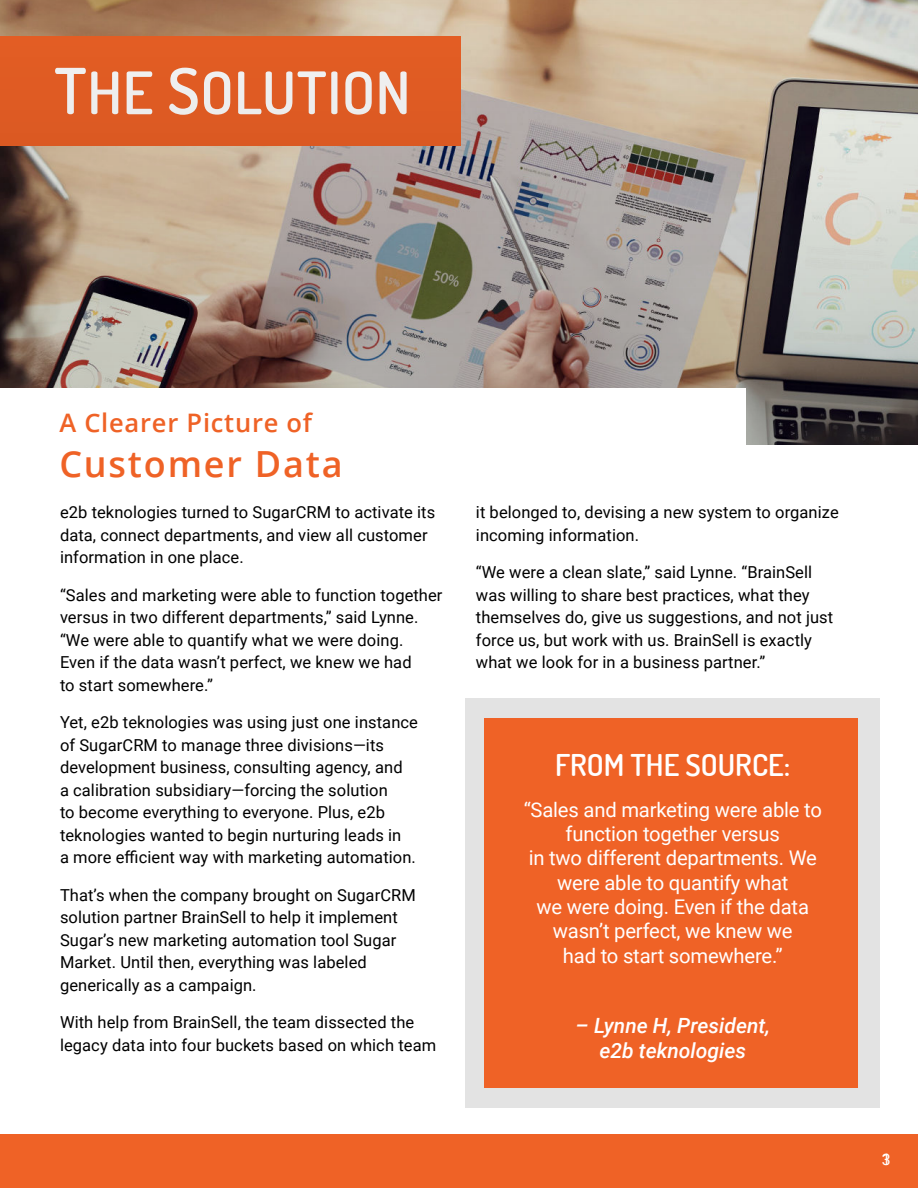
<style>
.page{position:relative;width:918px;height:1188px;background:#fff}
.page>*{position:absolute;margin:0;border:0;box-sizing:border-box;transform-origin:0 0}
.t1{font:600 58.65px "Dosis";letter-spacing:.01em;color:#fff}
.t2{font:600 36px "Open Sans";letter-spacing:.05em;color:#ef6226}
.t3{font:600 30px "Dosis";color:#fff}
.t4{font:600 25.5px "Open Sans";letter-spacing:.03em;color:#ef6226}
.t5{font:italic 500 21px/25.2px "Roboto";color:#fff;text-align:center}
.t6{font:20.25px/24.3px "Roboto";letter-spacing:-.01em;color:#fff;text-align:center}
.t7{font:16.5px/22.5px "Roboto";letter-spacing:.005em;color:#000}
.t8{font:15.9px "Roboto";color:#fff}
.s1{font-size:63.45px}
</style>
<div class="page">
<div style="left:465px;top:698px;width:415px;height:410px;background:#e3e3e3"></div>
<div style="left:0;top:1134px;width:918px;height:54px;background:#ef6226"></div>
<div style="left:484px;top:718px;width:374px;height:369px;background:#ef6226"></div>
<img style="left:0;top:0;width:918px;height:445px">
<div style="left:0;top:389px;width:745px;height:112px;background:#fff"></div>
<h1 class="t1" style="left:54px;top:60px;width:358px"><span class="s1">T</span>HE <span class="s1">S</span>OLUTION</h1>
<h3 class="t4" style="left:59px;top:412px;width:254px">A Clearer Picture of</h3>
<h2 class="t2" style="left:59px;top:449px;width:285px">Customer Data</h2>
<p class="t7" style="left:60px;top:500px;width:377px">e2b teknologies turned to SugarCRM to activate its data, connect departments, and view all customer information in one place.</p>
<p class="t7" style="left:60px;top:583px;width:384px">“Sales and marketing were able to function together versus in two different departments,” said Lynne. “We were able to quantify what we were doing.<br>Even if the data wasn’t perfect, we knew we had<br>to start somewhere.”</p>
<p class="t7" style="left:60px;top:713px;width:360px">Yet, e2b teknologies was using just one instance of SugarCRM to manage three divisions—its development business, consulting agency, and<br>a calibration subsidiary—forcing the solution<br>to become everything to everyone. Plus, e2b teknologies wanted to begin nurturing leads in<br>a more efficient way with marketing automation.</p>
<p class="t7" style="left:60px;top:883px;width:357px">That’s when the company brought on SugarCRM solution partner BrainSell to help it implement Sugar’s new marketing automation tool Sugar Market. Until then, everything was labeled generically as a campaign.</p>
<p class="t7" style="left:60px;top:1011px;width:378px">With help from BrainSell, the team dissected the legacy data into four buckets based on which team</p>
<p class="t7" style="left:476px;top:500px;width:364px">it belonged to, devising a new system to organize incoming information.</p>
<p class="t7" style="left:476px;top:560px;width:359px">“We were a clean slate,” said Lynne. “BrainSell was willing to share best practices, what they themselves do, give us suggestions, and not just force us, but work with us. BrainSell is exactly what we look for in a business partner.”</p>
<h3 class="t3" style="left:555px;top:748px;width:237px">FROM THE SOURCE:</h3>
<p class="t6" style="left:524px;top:797px;width:300px">“Sales and marketing were able to function together versus<br>in two different departments. We were able to quantify what<br>we were doing. Even if the data wasn’t perfect, we knew we<br>had to start somewhere.”</p>
<p class="t5" style="left:576px;top:1015px;width:196px">– Lynne H, President, e2b teknologies</p>
<p class="t8" style="left:882px;top:1149px;width:10px">13</p>
</div>
